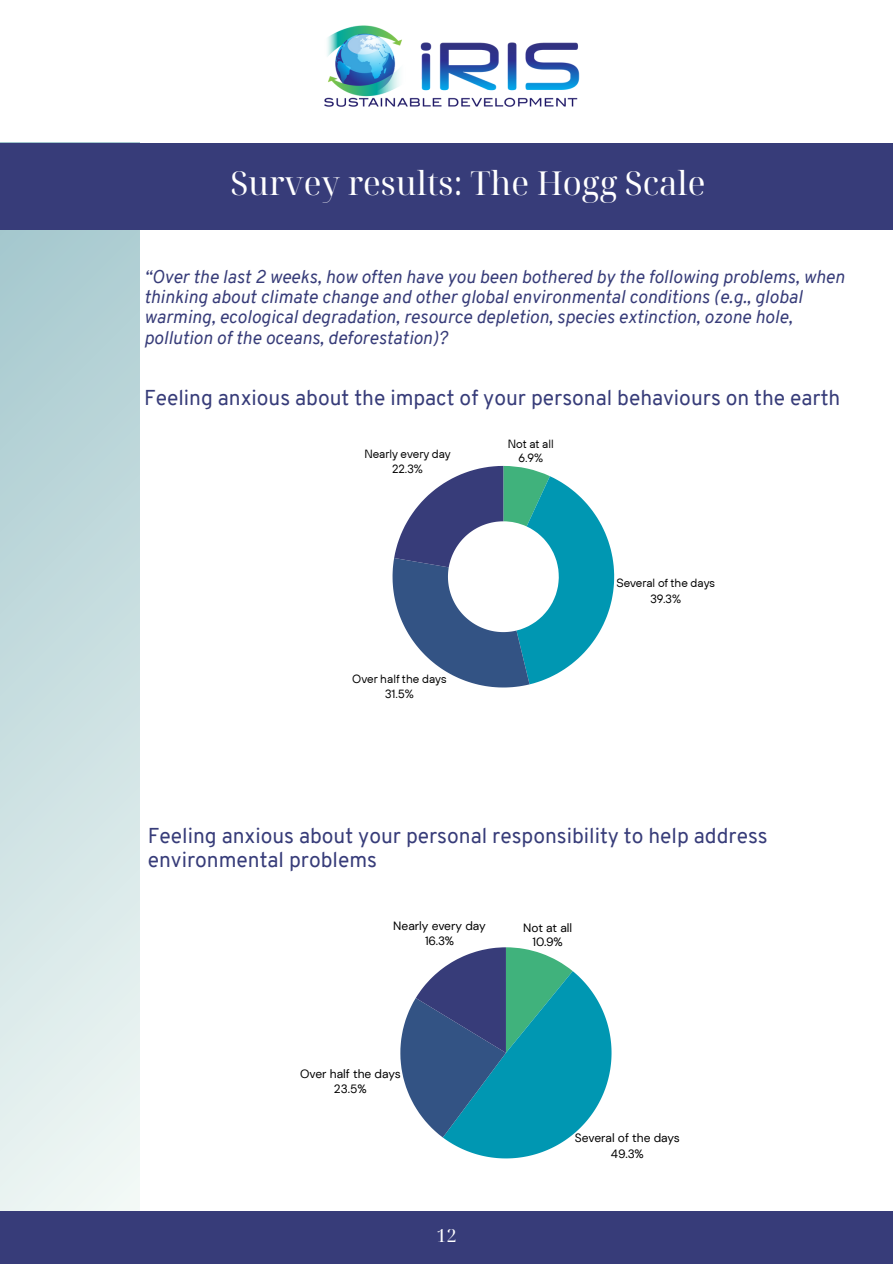
<style>
.page{position:relative;width:893px;height:1264px;background:#fff}
.page>*{position:absolute;margin:0;border:0;box-sizing:border-box;transform-origin:0 0}
.t1{font:33px "Noto Serif Display";color:#fff}
.t2{font:21px/23.7px "Overpass";color:#373c79}
.t3{font:italic 18px/20.2px "Overpass";color:#373c79}
.t4{font:18px "Noto Serif Display";color:#fff}
.t5{font:12px "DM Sans";color:#000001}
.t6{font:11.85px "TT Hoves";color:#000001}
</style>
<div class="page">
<svg style="left:0;top:229px;width:139px;height:981px;background:#cbe0e1"></svg>
<div style="left:0;top:143px;width:892px;height:86px;background:#373c79"></div>
<img style="left:324px;top:25px;width:256px;height:82px">
<svg style="left:392px;top:466px;width:222px;height:221px"></svg>
<svg style="left:400px;top:947px;width:211px;height:211px"></svg>
<div style="left:0;top:1210px;width:892px;height:53px;background:#373c79"></div>
<p class="t1" style="left:230px;top:159px;width:476px">Survey results: The Hogg Scale</p>
<p class="t3" style="left:144px;top:268px;width:702px">“Over the last 2 weeks, how often have you been bothered by the following problems, when thinking about climate change and other global environmental conditions (e.g., global warming, ecological degradation, resource depletion, species extinction, ozone hole, pollution of the oceans, deforestation)?</p>
<p class="t2" style="left:144px;top:388px;width:697px">Feeling anxious about the impact of your personal behaviours on the earth</p>
<p class="t6" style="left:364px;top:446px;width:88px">Nearly every day</p>
<p class="t6" style="left:392px;top:461px;width:32px">22.3%</p>
<p class="t6" style="left:508px;top:436px;width:47px">Not at all</p>
<p class="t6" style="left:518px;top:450px;width:26px">6.9%</p>
<p class="t6" style="left:352px;top:671px;width:96px">Over half the days</p>
<p class="t6" style="left:385px;top:686px;width:30px">31.5%</p>
<p class="t6" style="left:616px;top:575px;width:100px">Several of the days</p>
<p class="t6" style="left:650px;top:590px;width:32px">39.3%</p>
<p class="t2" style="left:148px;top:826px;width:621px">Feeling anxious about your personal responsibility to help address environmental problems</p>
<p class="t5" style="left:393px;top:917px;width:94px">Nearly every day</p>
<p class="t5" style="left:425px;top:932px;width:31px">16.3%</p>
<p class="t5" style="left:523px;top:919px;width:50px">Not at all</p>
<p class="t5" style="left:532px;top:933px;width:32px">10.9%</p>
<p class="t5" style="left:300px;top:1065px;width:102px">Over half the days</p>
<p class="t5" style="left:334px;top:1081px;width:34px">23.5%</p>
<p class="t4" style="left:436px;top:1222px;width:22px">12</p>
<p class="t5" style="left:575px;top:1130px;width:106px">Several of the days</p>
<p class="t5" style="left:611px;top:1145px;width:34px">49.3%</p>
</div>
